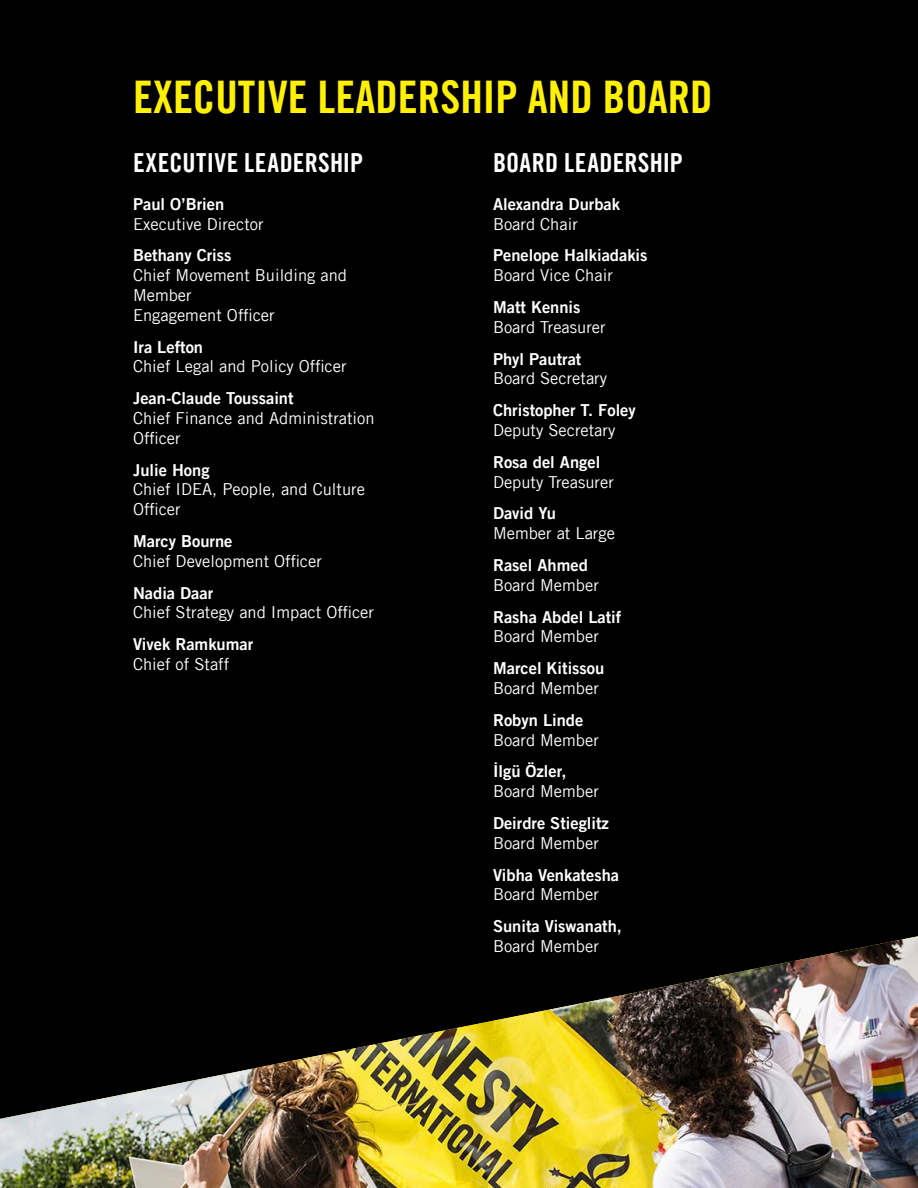
<style>
.page{position:relative;width:918px;height:1188px;background:#000001}
.page>*{position:absolute;margin:0;border:0;box-sizing:border-box;transform-origin:0 0}
.t1{font:45px "Amnesty Trade Gothic Bd Cn 20";color:#fff101}
.t2{font:26.25px "Amnesty Trade Gothic Bd Cn 20";letter-spacing:.01em;color:#fff}
.t3{font:16.5px/19.8px "Amnesty Trade Gothic";color:#fff}
.t4{font:16.5px/19.8px "Amnesty Trade Gothic Bd 2";color:#fff}
.s1{font-family:"Amnesty Trade Gothic Bd 2"}
.s2{font-family:"Amnesty Trade Gothic"}
</style>
<div class="page">
<img style="left:0;top:936px;width:918px;height:252px">
<p class="t1" style="left:133px;top:70px;width:581px">EXECUTIVE LEADERSHIP AND BOARD</p>
<p class="t2" style="left:133px;top:147px;width:232px">EXECUTIVE LEADERSHIP</p>
<p class="t3" style="left:133px;top:194px;width:132px"><span class="s1">Paul O’Brien<br></span>Executive Director</p>
<p class="t3" style="left:133px;top:245px;width:216px"><span class="s1">Bethany Criss<br></span>Chief Movement Building and<br>Member<br>Engagement Officer</p>
<p class="t3" style="left:133px;top:337px;width:215px"><span class="s1">Ira Lefton<br></span>Chief Legal and Policy Officer</p>
<p class="t3" style="left:133px;top:388px;width:243px"><span class="s1">Jean-Claude Toussaint<br></span>Chief Finance and Administration<br>Officer</p>
<p class="t3" style="left:133px;top:460px;width:233px"><span class="s1">Julie Hong<br></span>Chief IDEA, People, and Culture<br>Officer</p>
<p class="t3" style="left:133px;top:531px;width:190px"><span class="s1">Marcy Bourne<br></span>Chief Development Officer</p>
<p class="t3" style="left:133px;top:583px;width:243px"><span class="s1">Nadia Daar<br></span>Chief Strategy and Impact Officer</p>
<p class="t4" style="left:133px;top:634px;width:122px">Vivek Ramkumar<br><span class="s2">Chief of Staff</span></p>
<p class="t2" style="left:493px;top:147px;width:192px">BOARD LEADERSHIP</p>
<p class="t4" style="left:493px;top:194px;width:128px">Alexandra Durbak<br><span class="s2">Board Chair</span></p>
<p class="t4" style="left:493px;top:245px;width:156px">Penelope Halkiadakis<br><span class="s2">Board Vice Chair</span></p>
<p class="t3" style="left:493px;top:297px;width:114px"><span class="s1">Matt Kennis<br></span>Board Treasurer</p>
<p class="t3" style="left:493px;top:349px;width:116px"><span class="s1">Phyl Pautrat<br></span>Board Secretary</p>
<p class="t4" style="left:493px;top:400px;width:144px">Christopher T. Foley<br><span class="s2">Deputy Secretary</span></p>
<p class="t3" style="left:493px;top:452px;width:122px"><span class="s1">Rosa del Angel<br></span>Deputy Treasurer</p>
<p class="t3" style="left:493px;top:503px;width:123px"><span class="s1">David Yu<br></span>Member at Large</p>
<p class="t3" style="left:493px;top:555px;width:107px"><span class="s1">Rasel Ahmed<br></span>Board Member</p>
<p class="t4" style="left:493px;top:607px;width:130px">Rasha Abdel Latif<br><span class="s2">Board Member</span></p>
<p class="t4" style="left:493px;top:658px;width:113px">Marcel Kitissou<br><span class="s2">Board Member</span></p>
<p class="t3" style="left:493px;top:710px;width:107px"><span class="s1">Robyn Linde<br></span>Board Member</p>
<p class="t3" style="left:493px;top:761px;width:107px"><span class="s1">İlgü Özler,<br></span>Board Member</p>
<p class="t4" style="left:493px;top:813px;width:117px">Deirdre Stieglitz<br><span class="s2">Board Member</span></p>
<p class="t4" style="left:493px;top:865px;width:128px">Vibha Venkatesha<br><span class="s2">Board Member</span></p>
<p class="t4" style="left:493px;top:916px;width:130px">Sunita Viswanath,<br><span class="s2">Board Member</span></p>
</div>
